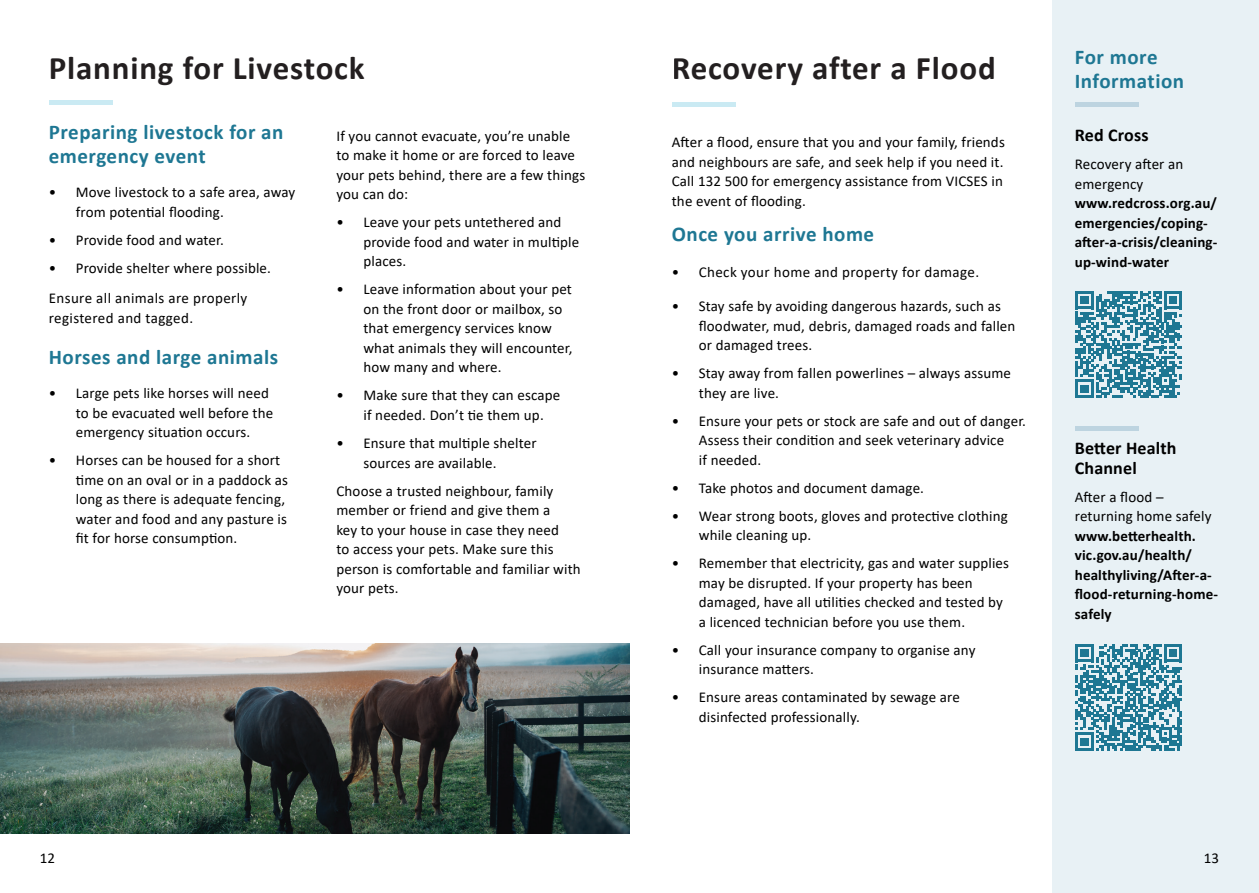
<style>
.page{position:relative;width:1259px;height:893px;background:#fff}
.page>*{position:absolute;margin:0;border:0;box-sizing:border-box;transform-origin:0 0}
.t1{font:700 33px "Calibri";letter-spacing:.025em;color:#231f20}
.t2{font:700 21px/24px "Calibri";letter-spacing:.025em;color:#1e7793}
.t3{font:700 18px/19.5px "Calibri";letter-spacing:.01em;color:#000}
.t4{font:15px/19.5px "Calibri";letter-spacing:.01em;color:#000}
.t5{font:700 15px/19.5px "Calibri";letter-spacing:.01em;color:#000}
</style>
<div class="page">
<div style="left:1052px;top:0;width:207px;height:893px;background:#e8f1f5"></div>
<svg style="left:1075px;top:291px;width:107px;height:107px"></svg>
<svg style="left:1075px;top:644px;width:107px;height:107px"></svg>
<div style="left:1074px;top:426px;width:64px;height:5px;background:#bdd4e0"></div>
<hr style="left:1074px;top:102px;width:64px;height:4px;background:#bdd4e0">
<img style="left:0;top:643px;width:629px;height:190px">
<hr style="left:49px;top:101px;width:64px;height:4px;background:#caeaf3">
<svg style="left:672px;top:102px;width:64px;height:5px"></svg>
<hr style="left:672px;top:102px;width:63px;height:4px;background:#caeaf3">
<h1 class="t1" style="left:49px;top:44px;width:317px">Planning for Livestock</h1>
<h2 class="t2" style="left:49px;top:120px;width:236px">Preparing livestock for an emergency event</h2>
<p class="t4" style="left:76px;top:182px;width:221px;text-indent:-27px">• Move livestock to a safe area, away from potential flooding.</p>
<p class="t4" style="left:49px;top:230px;width:176px">• Provide food and water.</p>
<p class="t4" style="left:49px;top:252px;width:224px;line-height:30.5px">• Provide shelter where possible.<br>Ensure all animals are properly</p>
<p class="t4" style="left:49px;top:308px;width:146px">registered and tagged.</p>
<h2 class="t2" style="left:49px;top:345px;width:231px">Horses and large animals</h2>
<p class="t4" style="left:76px;top:383px;width:199px;text-indent:-27px">• Large pets like horses will need to be evacuated well before the emergency situation occurs.</p>
<p class="t4" style="left:76px;top:450px;width:214px;text-indent:-27px">• Horses can be housed for a short time on an oval or in a paddock as long as there is adequate fencing, water and food and any pasture is fit for horse consumption.</p>
<p class="t4" style="left:336px;top:126px;width:250px">If you cannot evacuate, you’re unable to make it home or are forced to leave your pets behind, there are a few things you can do:</p>
<p class="t4" style="left:363px;top:212px;width:217px;text-indent:-27px">• Leave your pets untethered and provide food and water in multiple places.</p>
<p class="t4" style="left:363px;top:279px;width:211px;text-indent:-27px">• Leave information about your pet on the front door or mailbox, so that emergency services know what animals they will encounter, how many and where.</p>
<p class="t4" style="left:363px;top:385px;width:198px;text-indent:-27px">• Make sure that they can escape if needed. Don’t tie them up.</p>
<p class="t4" style="left:363px;top:433px;width:175px;text-indent:-27px">• Ensure that multiple shelter sources are available.</p>
<p class="t4" style="left:336px;top:480px;width:246px">Choose a trusted neighbour, family member or friend and give them a<br>key to your house in case they need<br>to access your pets. Make sure this person is comfortable and familiar with your pets.</p>
<p class="t4" style="left:40px;top:848px;width:17px">12</p>
<h1 class="t1" style="left:672px;top:44px;width:325px">Recovery after a Flood</h1>
<p class="t4" style="left:672px;top:132px;width:334px">After a flood, ensure that you and your family, friends and neighbours are safe, and seek help if you need it.<br>Call 132 500 for emergency assistance from VICSES in the event of flooding.</p>
<h2 class="t2" style="left:672px;top:222px;width:204px">Once you arrive home</h2>
<p class="t4" style="left:672px;top:262px;width:309px">• Check your home and property for damage.</p>
<p class="t4" style="left:699px;top:296px;width:318px;text-indent:-27px">• Stay safe by avoiding dangerous hazards, such as floodwater, mud, debris, damaged roads and fallen or damaged trees.</p>
<p class="t4" style="left:699px;top:363px;width:314px;text-indent:-27px">• Stay away from fallen powerlines – always assume they are live.</p>
<p class="t4" style="left:699px;top:411px;width:329px;text-indent:-27px">• Ensure your pets or stock are safe and out of danger.<br>Assess their condition and seek veterinary advice<br>if needed.</p>
<p class="t4" style="left:672px;top:478px;width:254px">• Take photos and document damage.</p>
<p class="t4" style="left:699px;top:506px;width:311px;text-indent:-27px">• Wear strong boots, gloves and protective clothing while cleaning up.</p>
<p class="t4" style="left:699px;top:553px;width:312px;text-indent:-27px">• Remember that electricity, gas and water supplies may be disrupted. If your property has been damaged, have all utilities checked and tested by a licenced technician before you use them.</p>
<p class="t4" style="left:699px;top:640px;width:278px;text-indent:-27px">• Call your insurance company to organise any insurance matters.</p>
<p class="t4" style="left:699px;top:687px;width:262px;text-indent:-27px">• Ensure areas contaminated by sewage are disinfected professionally.</p>
<h2 class="t2" style="left:1074px;top:45px;width:111px">For more<br>Information</h2>
<p class="t3" style="left:1074px;top:125px;width:75px">Red Cross</p>
<p class="t4" style="left:1074px;top:154px;width:110px">Recovery after an emergency</p>
<p class="t5" style="left:1074px;top:193px;width:144px">www.redcross.org.au/ emergencies/coping&shy;after-a-crisis/cleaning&shy;up-wind-water</p>
<p class="t3" style="left:1074px;top:438px;width:103px">Better Health<br>Channel</p>
<p class="t4" style="left:1074px;top:487px;width:138px">After a flood – returning home safely</p>
<p class="t5" style="left:1074px;top:526px;width:145px">www.betterhealth. vic.gov.au/health/ healthyliving/After-a&shy;flood-returning-home&shy;safely</p>
<p class="t4" style="left:1203px;top:848px;width:17px">13</p>
</div>
